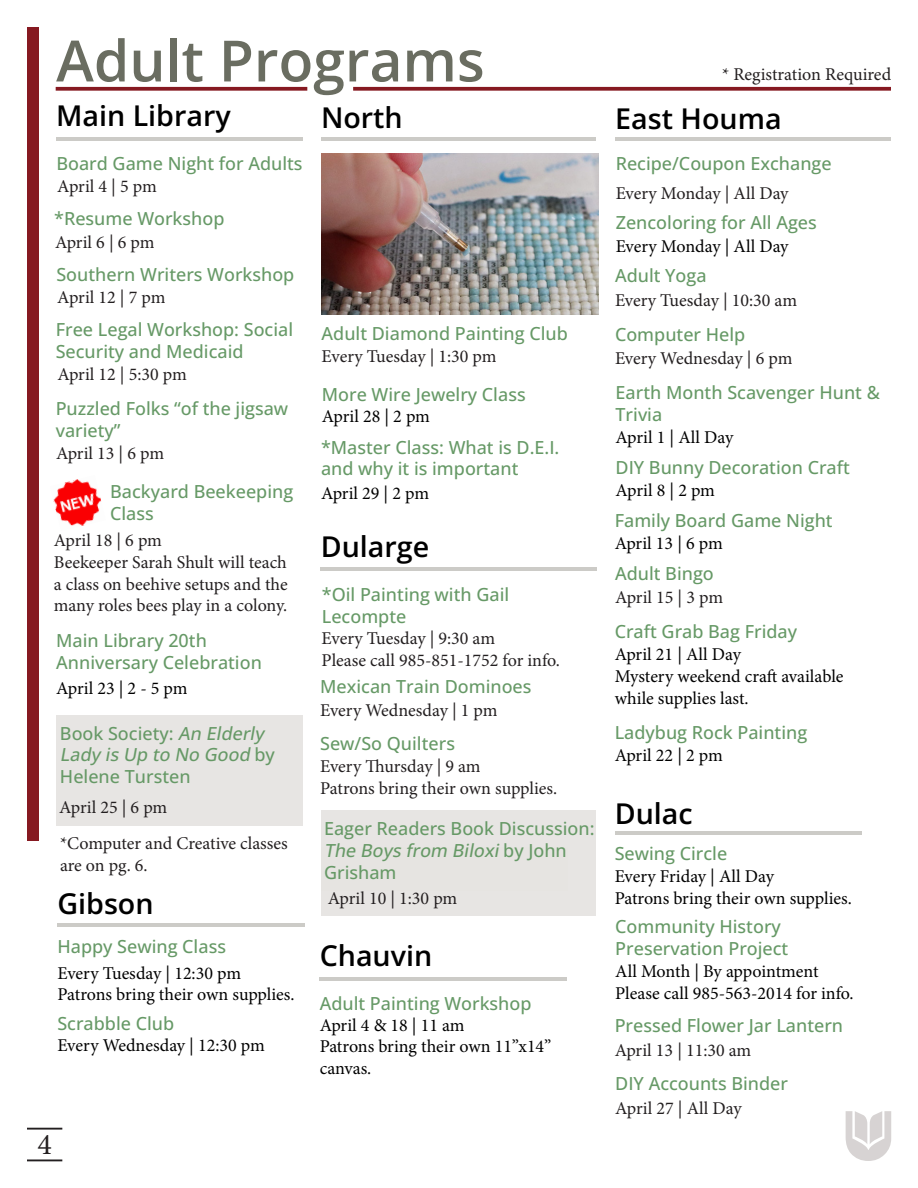
<style>
.page{position:relative;width:918px;height:1188px;background:#fff}
.page>*{position:absolute;margin:0;border:0;box-sizing:border-box;transform-origin:0 0}
.t1{font:600 57px "Open Sans";color:#6a6d61}
.t2{font:30px "Minion Pro";color:#231f20}
.t3{font:600 28.65px "Open Sans";color:#000}
.Program_Title-Green{font:500 18px/21.6px "Open Sans";color:#696}
.t4{font:18px/21.6px "Minion Pro";color:#231f20}
.date___time{font:18px/21.6px "Minion Pro";color:#000}
.Program_Title-Green-2{font:italic 500 18px/21.6px "Open Sans";color:#696}
.s1{font-style:italic}
.s2{font-style:normal}
</style>
<div class="page">
<div style="left:27px;top:27px;width:11px;height:814px;background:#861921"></div>
<hr style="left:27px;top:1128px;width:35px;height:2px;background:#231f20">
<hr style="left:27px;top:1159px;width:35px;height:2px;background:#231f20">
<svg style="left:56px;top:87px;width:251px;height:4px"></svg>
<svg style="left:353px;top:87px;width:538px;height:4px;background:#902c33"></svg>
<hr style="left:56px;top:137px;width:247px;height:3px;background:#c7c6c1">
<hr style="left:615px;top:137px;width:276px;height:3px;background:#c7c6c1">
<hr style="left:321px;top:567px;width:276px;height:4px;background:#c7c6c1">
<hr style="left:57px;top:923px;width:248px;height:3px;background:#c7c6c1">
<hr style="left:615px;top:832px;width:247px;height:3px;background:#c7c6c1">
<hr style="left:320px;top:977px;width:247px;height:4px;background:#c7c6c1">
<hr style="left:321px;top:137px;width:274px;height:3px;background:#c7c6c1">
<div style="left:56px;top:715px;width:247px;height:110px;background:#e5e3e0"></div>
<div style="left:322px;top:810px;width:274px;height:105px;background:#e5e3e0"></div>
<svg style="left:846px;top:1111px;width:45px;height:50px"></svg>
<img style="left:53px;top:479px;width:48px;height:47px">
<img style="left:321px;top:154px;width:277px;height:161px">
<p class="t1" style="left:56px;top:22px;width:430px">Adult Programs</p>
<p class="t4" style="left:722px;top:63px;width:171px">* Registration Required</p>
<p class="t3" style="left:56px;top:96px;width:176px">Main Library</p>
<p class="t3" style="left:615px;top:99px;width:168px">East Houma</p>
<p class="t3" style="left:321px;top:98px;width:83px">North</p>
<p class="Program_Title-Green" style="left:56px;top:152px;width:248px">Board Game Night for Adults</p>
<p class="Program_Title-Green" style="left:616px;top:153px;width:218px">Recipe/Coupon Exchange</p>
<p class="t4" style="left:57px;top:176px;width:101px">April 4 | 5 pm</p>
<p class="t4" style="left:616px;top:182px;width:174px">Every Monday | All Day</p>
<p class="Program_Title-Green" style="left:54px;top:208px;width:172px">*Resume Workshop</p>
<p class="t4" style="left:55px;top:231px;width:101px">April 6 | 6 pm</p>
<p class="Program_Title-Green" style="left:616px;top:212px;width:203px">Zencoloring for All Ages</p>
<p class="date___time" style="left:616px;top:235px;width:174px">Every Monday | All Day</p>
<p class="Program_Title-Green" style="left:56px;top:263px;width:239px">Southern Writers Workshop</p>
<p class="Program_Title-Green" style="left:615px;top:264px;width:93px">Adult Yoga</p>
<p class="t4" style="left:57px;top:286px;width:110px">April 12 | 7 pm</p>
<p class="t4" style="left:615px;top:289px;width:184px">Every Tuesday | 10:30 am</p>
<p class="Program_Title-Green" style="left:56px;top:318px;width:239px">Free Legal Workshop: Social<br>Security and Medicaid</p>
<p class="t4" style="left:57px;top:363px;width:131px">April 12 | 5:30 pm</p>
<p class="Program_Title-Green" style="left:56px;top:397px;width:234px">Puzzled Folks “of the jigsaw variety”</p>
<p class="t4" style="left:56px;top:442px;width:110px">April 13 | 6 pm</p>
<p class="Program_Title-Green" style="left:322px;top:322px;width:248px">Adult Diamond Painting Club</p>
<p class="t4" style="left:322px;top:346px;width:176px">Every Tuesday | 1:30 pm</p>
<p class="Program_Title-Green" style="left:322px;top:383px;width:205px">More Wire Jewelry Class</p>
<p class="date___time" style="left:322px;top:405px;width:110px">April 28 | 2 pm</p>
<p class="Program_Title-Green" style="left:321px;top:436px;width:240px">*Master Class: What is D.E.I. and why it is important</p>
<p class="Program_Title-Green" style="left:615px;top:323px;width:132px">Computer Help</p>
<p class="t4" style="left:615px;top:348px;width:179px">Every Wednesday | 6 pm</p>
<p class="Program_Title-Green" style="left:616px;top:381px;width:266px">Earth Month Scavenger Hunt &amp;<br>Trivia</p>
<p class="date___time" style="left:616px;top:427px;width:119px">April 1 | All Day</p>
<p class="Program_Title-Green" style="left:616px;top:456px;width:236px">DIY Bunny Decoration Craft</p>
<p class="Program_Title-Green" style="left:110px;top:480px;width:185px">Backyard Beekeeping</p>
<p class="Program_Title-Green" style="left:110px;top:502px;width:45px">Class</p>
<p class="date___time" style="left:321px;top:483px;width:110px">April 29 | 2 pm</p>
<p class="t4" style="left:54px;top:530px;width:110px">April 18 | 6 pm</p>
<p class="t4" style="left:54px;top:551px;width:235px;text-align:justify">Beekeeper Sarah Shult will teach a class on beehive setups and the many roles bees play in a colony.</p>
<p class="t3" style="left:321px;top:527px;width:110px">Dularge</p>
<p class="Program_Title-Green" style="left:322px;top:583px;width:189px">*Oil Painting with Gail</p>
<p class="Program_Title-Green" style="left:322px;top:605px;width:86px">Lecompte</p>
<p class="Program_Title-Green" style="left:56px;top:629px;width:152px">Main Library 20th</p>
<p class="Program_Title-Green" style="left:56px;top:651px;width:207px">Anniversary Celebration</p>
<p class="t4" style="left:322px;top:628px;width:175px">Every Tuesday | 9:30 am</p>
<p class="t4" style="left:322px;top:649px;width:240px">Please call 985-851-1752 for info.</p>
<p class="date___time" style="left:56px;top:678px;width:133px">April 23 | 2 - 5 pm</p>
<p class="Program_Title-Green" style="left:320px;top:675px;width:213px">Mexican Train Dominoes</p>
<p class="t4" style="left:320px;top:700px;width:179px">Every Wednesday | 1 pm</p>
<p class="date___time" style="left:616px;top:480px;width:101px">April 8 | 2 pm</p>
<p class="Program_Title-Green" style="left:615px;top:509px;width:220px">Family Board Game Night</p>
<p class="date___time" style="left:615px;top:533px;width:110px">April 13 | 6 pm</p>
<p class="Program_Title-Green" style="left:615px;top:562px;width:100px">Adult Bingo</p>
<p class="t4" style="left:615px;top:587px;width:110px">April 15 | 3 pm</p>
<p class="Program_Title-Green" style="left:615px;top:620px;width:184px">Craft Grab Bag Friday</p>
<p class="date___time" style="left:615px;top:644px;width:128px">April 21 | All Day</p>
<p class="date___time" style="left:615px;top:666px;width:230px">Mystery weekend craft available while supplies last.</p>
<p class="Program_Title-Green" style="left:60px;top:722px;width:216px">Book Society: <span class="s1">An Elderly<br>Lady is Up to No Good</span> b y<br>Helene Tursten</p>
<p class="t4" style="left:59px;top:796px;width:110px">April 25 | 6 pm</p>
<p class="t4" style="left:60px;top:833px;width:229px">*Computer and Creative classes are on pg. 6.</p>
<p class="t3" style="left:57px;top:884px;width:98px">Gibson</p>
<p class="Program_Title-Green" style="left:320px;top:732px;width:136px">Sew/So Quilters</p>
<p class="t4" style="left:320px;top:756px;width:162px">Every Thursday | 9 am</p>
<p class="t4" style="left:320px;top:777px;width:239px">Patrons bring their own supplies.</p>
<p class="Program_Title-Green" style="left:324px;top:818px;width:272px">Eager Readers Book Discussion:</p>
<p class="Program_Title-Green-2" style="left:324px;top:839px;width:244px">The Boys from Biloxi<span class="s2">b y J o h n<br>Grisham</span></p>
<p class="t4" style="left:328px;top:887px;width:131px">April 10 | 1:30 pm</p>
<p class="Program_Title-Green" style="left:615px;top:721px;width:194px">Ladybug Rock Painting</p>
<p class="date___time" style="left:615px;top:745px;width:110px">April 22 | 2 pm</p>
<p class="t3" style="left:615px;top:794px;width:80px">Dulac</p>
<p class="Program_Title-Green" style="left:615px;top:842px;width:114px">Sewing Circle</p>
<p class="date___time" style="left:615px;top:866px;width:161px">Every Friday | All Day</p>
<p class="date___time" style="left:615px;top:888px;width:239px">Patrons bring their own supplies.</p>
<p class="Program_Title-Green" style="left:57px;top:935px;width:170px">Happy Sewing Class</p>
<p class="date___time" style="left:58px;top:962px;width:185px">Every Tuesday | 12:30 pm</p>
<p class="date___time" style="left:58px;top:984px;width:239px">Patrons bring their own supplies.</p>
<p class="date___time" style="left:57px;top:1034px;width:209px">Every Wednesday | 12:30 pm</p>
<p class="Program_Title-Green" style="left:57px;top:1012px;width:118px">Scrabble Club</p>
<p class="t3" style="left:320px;top:936px;width:114px">Chauvin</p>
<p class="Program_Title-Green" style="left:320px;top:992px;width:213px">Adult Painting Workshop</p>
<p class="date___time" style="left:320px;top:1014px;width:146px">April 4 &amp; 18 | 11 am</p>
<p class="date___time" style="left:320px;top:1036px;width:233px">Patrons bring their own 11”x14” canvas.</p>
<p class="Program_Title-Green" style="left:615px;top:915px;width:167px">Community History</p>
<p class="Program_Title-Green" style="left:615px;top:937px;width:175px">Preservation Project</p>
<p class="date___time" style="left:615px;top:961px;width:205px">All Month | By appointment</p>
<p class="date___time" style="left:615px;top:982px;width:240px">Please call 985-563-2014 for info.</p>
<p class="Program_Title-Green" style="left:615px;top:1015px;width:230px">Pressed Flower Jar Lantern</p>
<p class="t4" style="left:615px;top:1040px;width:138px">April 13 | 11:30 am</p>
<p class="Program_Title-Green" style="left:615px;top:1072px;width:174px">DIY Accounts Binder</p>
<p class="t4" style="left:615px;top:1098px;width:128px">April 27 | All Day</p>
<p class="t2" style="left:37px;top:1124px;width:16px">4</p>
</div>
